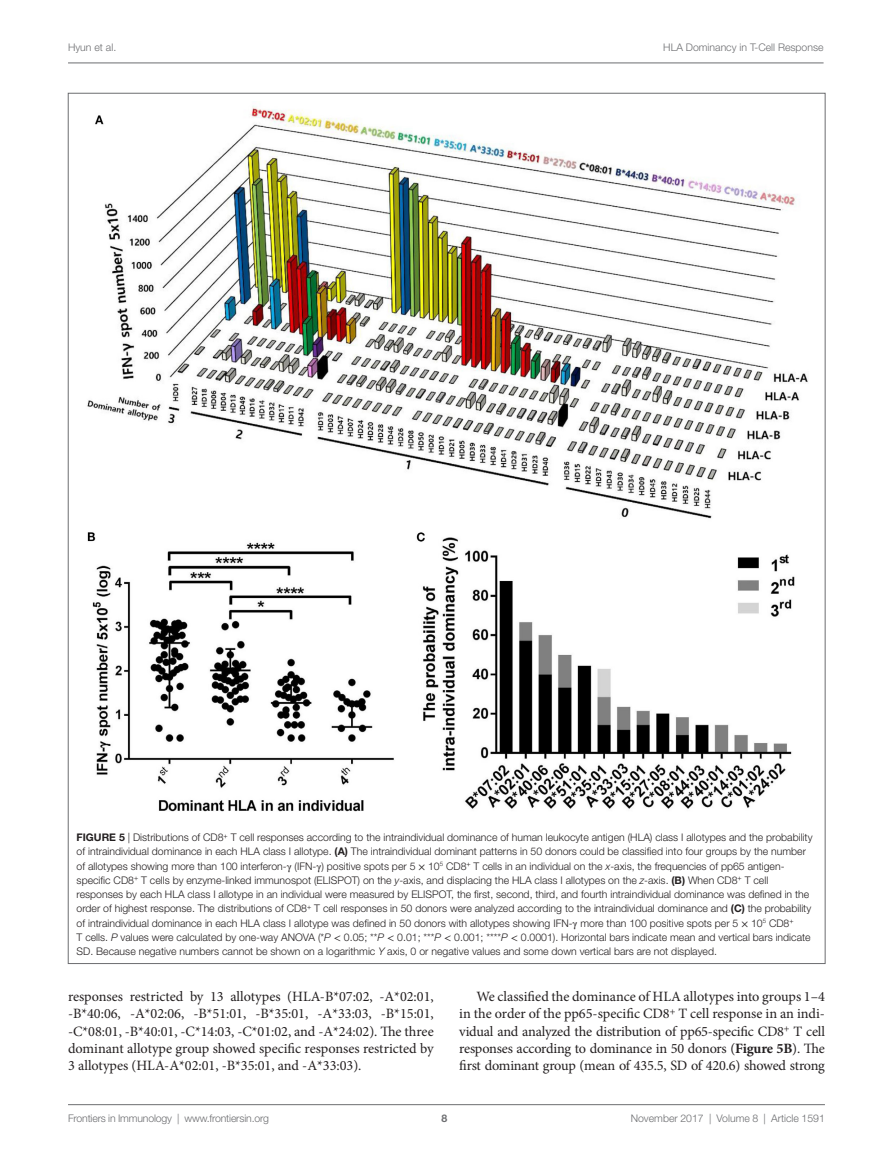
<style>
.page{position:relative;width:893px;height:1170px;background:#fff}
.page>*{position:absolute;margin:0;border:0;box-sizing:border-box;transform-origin:0 0}
.t1{font:14.25px/17.2px "Minion Pro";letter-spacing:-.015em;color:#231f20;text-align:justify}
.t2{font:300 10.5px/14.2px "Helvetica Neue LT Std";color:#231f20}
.t3{font:300 10.5px "Helvetica Neue LT Std";color:#6c6d70}
.t4{font:700 10.5px "Helvetica Neue LT Std";color:#6c6d70}
.s1{font-weight:700}
.s2{font-family:"STIX General";font-weight:400}
.s3{font-style:italic}
</style>
<div class="page">
<img style="left:87px;top:106px;width:721px;height:705px">
<hr style="left:68px;top:63px;width:756px;height:1px;background:#6c6d70">
<hr style="left:68px;top:1104px;width:757px;height:1px;background:#6c6d70">
<p class="t3" style="left:68px;top:41px;width:50px">Hyun et al.</p>
<p class="t3" style="left:663px;top:41px;width:162px">HLA Dominancy in T-Cell Response</p>
<p class="t2" style="left:77px;top:829px;width:737px"><span class="s1">FIG URE 5</span> | Distributions of CD8<sup>+</sup> T cell responses according to the intraindividual dominance of human leukocyte antigen (HLA) class I allotypes and the probability of intraindividual dominance in each HLA class I allotype. <span class="s1">(A)</span> The intraindividual dominant patterns in 50 donors could be classified into four groups by the number of allotypes showing more than 100 interferon-<span class="s2">γ</span> (IFN-<span class="s2">γ</span>) positive spots per 5 <span class="s2">×</span> 10<sup>5</sup> CD8<sup>+</sup> T cells in an individual on the <span class="s3">x</span>-axis, the frequencies of pp65 antigen&shy;specific CD8<sup>+</sup> T cells by enzyme-linked immunospot (ELISPOT) on the <span class="s3">y</span>-axis, and displacing the HLA class I allotypes on the <span class="s3">z</span>-axis. <span class="s1">(B)</span> When CD8<sup>+</sup> T cell responses by each HLA class I allotype in an individual were measured by ELISPOT, the first, second, third, and fourth intraindividual dominance was defined in the order of highest response. The distributions of CD8<sup>+</sup> T cell responses in 50 donors were analyzed according to the intraindividual dominance and <span class="s1">(C)</span> the probability of intraindividual dominance in each HLA class I allotype was defined in 50 donors with allotypes showing IFN-<span class="s2">γ</span> more than 100 positive spots per 5 <span class="s2">×</span> 10<sup>5</sup> CD8<sup>+<br></sup>T cells. <span class="s3">P</span> values were calculated by one-way ANOVA (*<span class="s3">P</span> <span class="s2">&lt;</span> 0.05; **<span class="s3">P</span> <span class="s2">&lt;</span> 0.01; ***<span class="s3">P</span> <span class="s2">&lt;</span> 0.001; ****<span class="s3">P</span> <span class="s2">&lt;</span> 0.0001). Horizontal bars indicate mean and vertical bars indicate SD. Because negative numbers cannot be shown on a logarithmic <span class="s3">Y</span> axis, 0 or negative values and some down vertical bars are not displayed.</p>
<p class="t1" style="left:68px;top:987px;width:367px">responses restricted by 13 allotypes (HLA-B*07:02, -A*02:01, -B*40:06, -A*02:06, -B*51:01, -B*35:01, -A*33:03, -B*15:01, -C*08:01, -B*40:01, -C*14:03, -C*01:02, and -A*24:02). The three dominant allotype group showed specific responses restricted by 3 allotypes (HLA-A*02:01, -B*35:01, and -A*33:03).</p>
<p class="t1" style="left:459px;top:987px;width:367px;text-indent:17px">We classified the dominance of HLA allotypes into groups 1–4 in the order of the pp65-specific CD8<sup>+</sup> T cell response in an indi&shy;vidual and analyzed the distribution of pp65-specific CD8<sup>+</sup> T cell responses according to dominance in 50 donors (<span class="s1">Figure 5B</span>). The first dominant group (mean of 435.5, SD of 420.6) showed strong</p>
<p class="t3" style="left:68px;top:1111px;width:203px">Frontiers in Immunology | www.frontiersin.org</p>
<p class="t3" style="left:631px;top:1111px;width:196px">November 2017 | Volume 8 | Article 1591</p>
<p class="t4" style="left:441px;top:1111px;width:7px">8</p>
</div>
